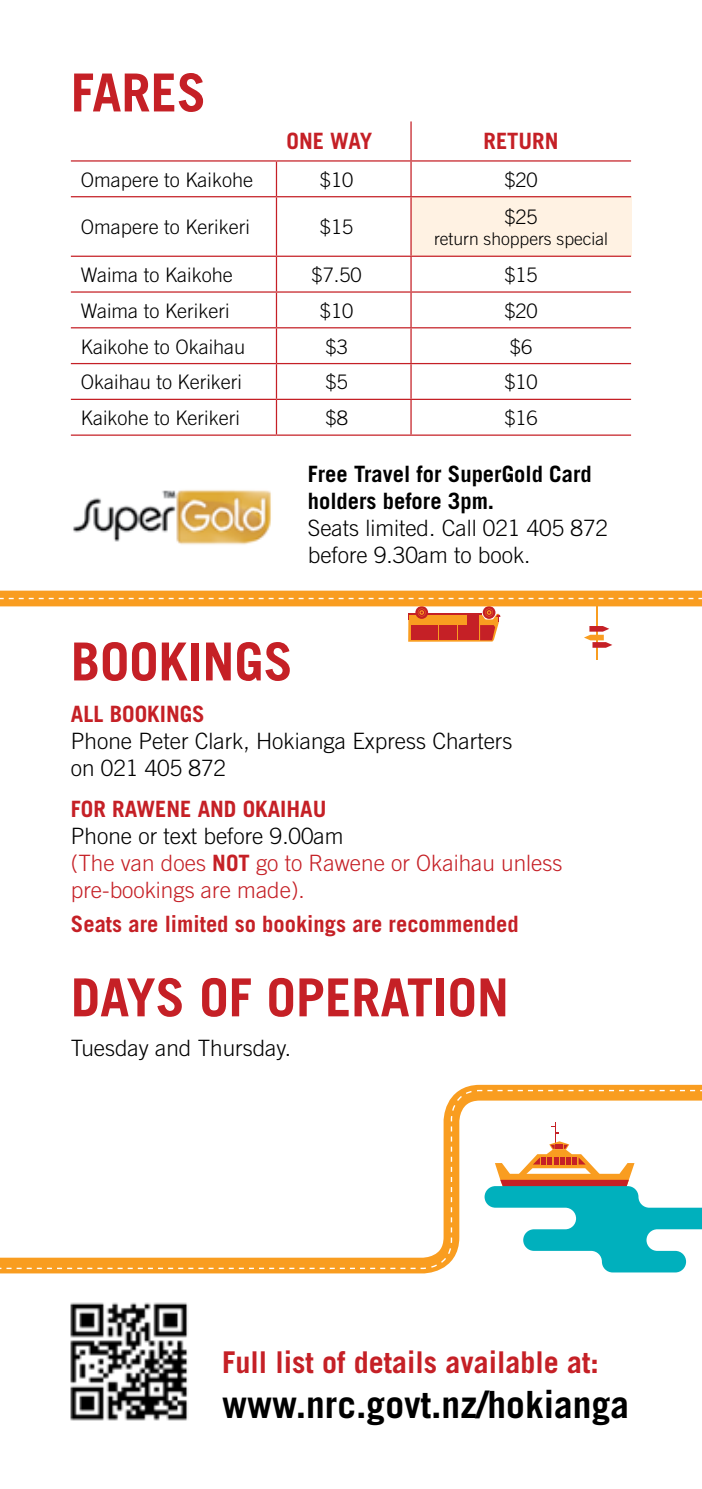
<style>
.page{position:relative;width:702px;height:1489px;background:#fff}
.page>*{position:absolute;margin:0;border:0;box-sizing:border-box;transform-origin:0 0}
.t1{font:700 52.5px "Trade Gothic";color:#c52026}
.t2{font:700 37.5px "Trade Gothic";color:#000}
.t3{font:700 30px "Trade Gothic";color:#c52026}
.t4{font:300 22.5px/27px "Trade Gothic";color:#000}
.t5{font:300 22.5px/27px "Trade Gothic";color:#c52026}
.t6{font:700 22.5px "Trade Gothic";color:#c52026}
.t7{font:700 22.5px/27px "Trade Gothic";color:#000}
.t8{font:300 20px "Trade Gothic";color:#000}
.t9{font:300 17.5px "Trade Gothic";color:#000}
.s1{color:#000}
.s2{font-weight:700}
</style>
<div class="page">
<svg style="left:0;top:1084px;width:702px;height:190px"></svg>
<svg style="left:0;top:1089px;width:702px;height:180px"></svg>
<svg style="left:484px;top:1122px;width:218px;height:150px"></svg>
<div style="left:411px;top:197px;width:220px;height:59px;background:#fff2e3"></div>
<hr style="left:71px;top:160px;width:205px;height:1px;background:#c52026">
<hr style="left:276px;top:160px;width:135px;height:1px;background:#c52026">
<hr style="left:276px;top:161px;width:1px;height:35px;background:#c52026">
<hr style="left:411px;top:160px;width:220px;height:1px;background:#c52026">
<hr style="left:410px;top:161px;width:1px;height:35px;background:#c52026">
<hr style="left:71px;top:196px;width:205px;height:1px;background:#c52026">
<hr style="left:276px;top:196px;width:135px;height:1px;background:#c52026">
<hr style="left:276px;top:197px;width:1px;height:58px;background:#c52026">
<hr style="left:411px;top:196px;width:220px;height:1px;background:#c52026">
<hr style="left:410px;top:197px;width:1px;height:58px;background:#c52026">
<hr style="left:71px;top:255px;width:205px;height:2px;background:#c52026">
<hr style="left:276px;top:255px;width:135px;height:2px;background:#c52026">
<hr style="left:276px;top:257px;width:1px;height:34px;background:#c52026">
<hr style="left:411px;top:255px;width:220px;height:2px;background:#c52026">
<hr style="left:410px;top:257px;width:1px;height:34px;background:#c52026">
<hr style="left:71px;top:291px;width:205px;height:1px;background:#c52026">
<hr style="left:276px;top:291px;width:135px;height:1px;background:#c52026">
<hr style="left:276px;top:292px;width:1px;height:35px;background:#c52026">
<hr style="left:411px;top:291px;width:220px;height:1px;background:#c52026">
<hr style="left:410px;top:292px;width:1px;height:35px;background:#c52026">
<hr style="left:71px;top:327px;width:205px;height:1px;background:#c52026">
<hr style="left:276px;top:327px;width:135px;height:1px;background:#c52026">
<hr style="left:276px;top:328px;width:1px;height:35px;background:#c52026">
<hr style="left:411px;top:327px;width:220px;height:1px;background:#c52026">
<hr style="left:410px;top:328px;width:1px;height:35px;background:#c52026">
<hr style="left:71px;top:363px;width:205px;height:1px;background:#c52026">
<hr style="left:276px;top:363px;width:135px;height:1px;background:#c52026">
<hr style="left:276px;top:364px;width:1px;height:35px;background:#c52026">
<hr style="left:411px;top:363px;width:220px;height:1px;background:#c52026">
<hr style="left:410px;top:364px;width:1px;height:35px;background:#c52026">
<hr style="left:71px;top:399px;width:205px;height:1px;background:#c52026">
<hr style="left:276px;top:399px;width:135px;height:1px;background:#c52026">
<hr style="left:276px;top:400px;width:1px;height:34px;background:#c52026">
<hr style="left:411px;top:399px;width:220px;height:1px;background:#c52026">
<hr style="left:410px;top:400px;width:1px;height:34px;background:#c52026">
<hr style="left:71px;top:434px;width:205px;height:2px;background:#c52026">
<hr style="left:276px;top:434px;width:135px;height:2px;background:#c52026">
<hr style="left:411px;top:434px;width:220px;height:2px;background:#c52026">
<hr style="left:410px;top:121px;width:1px;height:39px;background:#c52026">
<hr style="left:596px;top:606px;width:2px;height:53px;background:#f99d20">
<svg style="left:584px;top:626px;width:28px;height:21px"></svg>
<svg style="left:482px;top:606px;width:13px;height:13px"></svg>
<svg style="left:415px;top:606px;width:13px;height:13px"></svg>
<svg style="left:408px;top:608px;width:92px;height:33px"></svg>
<div style="left:411px;top:625px;width:8px;height:15px;background:#c52026"></div>
<div style="left:420px;top:625px;width:8px;height:15px;background:#c52026"></div>
<div style="left:430px;top:625px;width:8px;height:15px;background:#c52026"></div>
<div style="left:439px;top:625px;width:8px;height:15px;background:#c52026"></div>
<div style="left:448px;top:625px;width:9px;height:15px;background:#c52026"></div>
<div style="left:458px;top:625px;width:8px;height:15px;background:#c52026"></div>
<div style="left:467px;top:614px;width:11px;height:26px;background:#c52026"></div>
<img style="left:70px;top:1302px;width:118px;height:119px">
<div style="left:0;top:590px;width:702px;height:16px;background:#f99d20"></div>
<svg style="left:0;top:598px;width:702px;height:1px"></svg>
<img style="left:73px;top:490px;width:198px;height:55px">
<h1 class="t1" style="left:71px;top:60px;width:137px">FARES</h1>
<p class="t6" style="left:286px;top:127px;width:87px">ONE WAY</p>
<p class="t6" style="left:483px;top:127px;width:77px">RETURN</p>
<p class="t8" style="left:81px;top:168px;width:174px">Omapere to Kaikohe</p>
<p class="t8" style="left:320px;top:168px;width:35px">$10</p>
<p class="t8" style="left:504px;top:168px;width:35px">$20</p>
<p class="t8" style="left:81px;top:215px;width:170px">Omapere to Kerikeri</p>
<p class="t8" style="left:320px;top:215px;width:35px">$15</p>
<p class="t8" style="left:504px;top:205px;width:35px">$25</p>
<p class="t9" style="left:434px;top:228px;width:176px">return shoppers special</p>
<p class="t8" style="left:81px;top:263px;width:153px">Waima to Kaikohe</p>
<p class="t8" style="left:311px;top:263px;width:52px">$7.50</p>
<p class="t8" style="left:504px;top:263px;width:35px">$15</p>
<p class="t8" style="left:81px;top:299px;width:150px">Waima to Kerikeri</p>
<p class="t8" style="left:320px;top:299px;width:35px">$10</p>
<p class="t8" style="left:504px;top:299px;width:35px">$20</p>
<p class="t8" style="left:81px;top:334px;width:166px">Kaikohe to Okaihau</p>
<p class="t8" style="left:325px;top:334px;width:24px">$3</p>
<p class="t8" style="left:510px;top:334px;width:24px">$6</p>
<p class="t8" style="left:81px;top:370px;width:163px">Okaihau to Kerikeri</p>
<p class="t8" style="left:325px;top:370px;width:24px">$5</p>
<p class="t8" style="left:504px;top:370px;width:35px">$10</p>
<p class="t8" style="left:81px;top:406px;width:160px">Kaikohe to Kerikeri</p>
<p class="t8" style="left:325px;top:406px;width:24px">$8</p>
<p class="t8" style="left:504px;top:406px;width:35px">$16</p>
<p class="t7" style="left:308px;top:460px;width:285px">Free Travel for SuperGold Card holders before 3pm.</p>
<p class="t4" style="left:308px;top:514px;width:302px">Seats limited. Call 021 405 872 before 9.30am to book.</p>
<h1 class="t1" style="left:71px;top:629px;width:223px">BOOKINGS</h1>
<p class="t6" style="left:71px;top:699px;width:135px">ALL BOOKINGS</p>
<p class="t4" style="left:71px;top:726px;width:443px">Phone Peter Clark, Hokianga Express Charters on 021 405 872</p>
<p class="t6" style="left:71px;top:795px;width:257px">FOR RAWENE AND OKAIHAU</p>
<p class="t5" style="left:71px;top:822px;width:493px"><span class="s1">Phone or text before 9.00am<br></span>(The van does <span class="s2">NOT</span> go to Rawene or Okaihau unless pre-bookings are made).</p>
<p class="t6" style="left:71px;top:910px;width:449px">Seats are limited so bookings are recommended</p>
<h1 class="t1" style="left:71px;top:965px;width:439px">DAYS OF OPERATION</h1>
<p class="t4" style="left:71px;top:1034px;width:222px">Tuesday and Thursday.</p>
<h3 class="t3" style="left:222px;top:1343px;width:378px">Full list of details available at:</h3>
<h2 class="t2" style="left:222px;top:1381px;width:408px">www.nrc.govt.nz/hokianga</h2>
</div>
